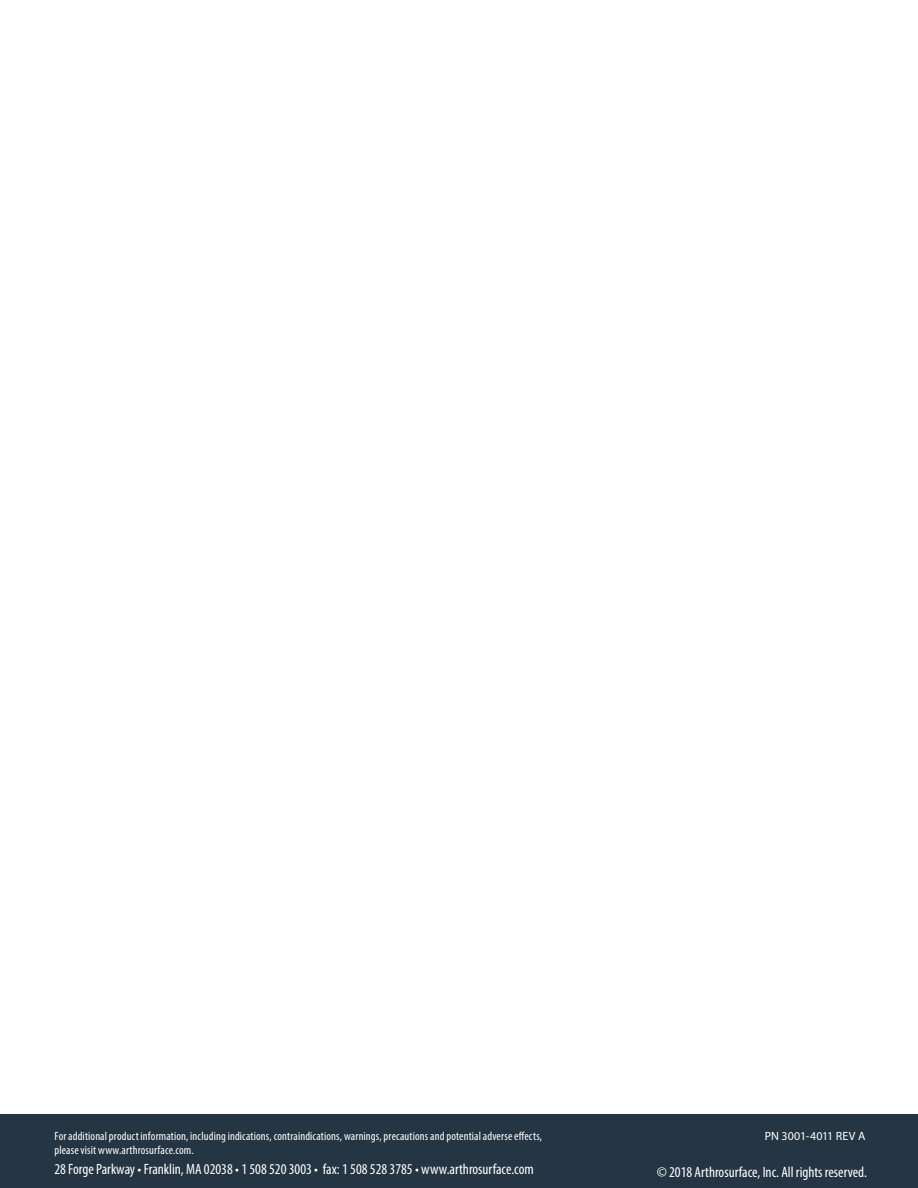
<style>
.page{position:relative;width:918px;height:1188px;background:#fff}
.page>*{position:absolute;margin:0;border:0;box-sizing:border-box;transform-origin:0 0}
.Address_Block{font:condensed 15px "Myriad Pro";color:#fff}
.SummaryCopy{font:condensed 12px "Myriad Pro";letter-spacing:.01em;color:#fff}
.BackPage_also_Avail{font:12px "Myriad Pro";color:#fff}
</style>
<div class="page">
<div style="left:0;top:1115px;width:918px;height:73px;background:#253544"></div>
<p class="SummaryCopy" style="left:54px;top:1128px;width:489px">For additional product information, including indications, contraindications, warnings, precautions and potential adverse effects,</p>
<p class="SummaryCopy" style="left:54px;top:1143px;width:141px">please visit www.arthrosurface.com.</p>
<p class="Address_Block" style="left:54px;top:1160px;width:481px">28 Forge Parkway • Franklin, MA 02038 • 1 508 520 3003 • fax: 1 508 528 3785 • www.arthrosurface.com</p>
<p class="BackPage_also_Avail" style="left:765px;top:1129px;width:102px">PN 3001-4011 REV A</p>
<p class="Address_Block" style="left:657px;top:1163px;width:212px">© 2018 Arthrosurface, Inc. All rights reserved.</p>
</div>
